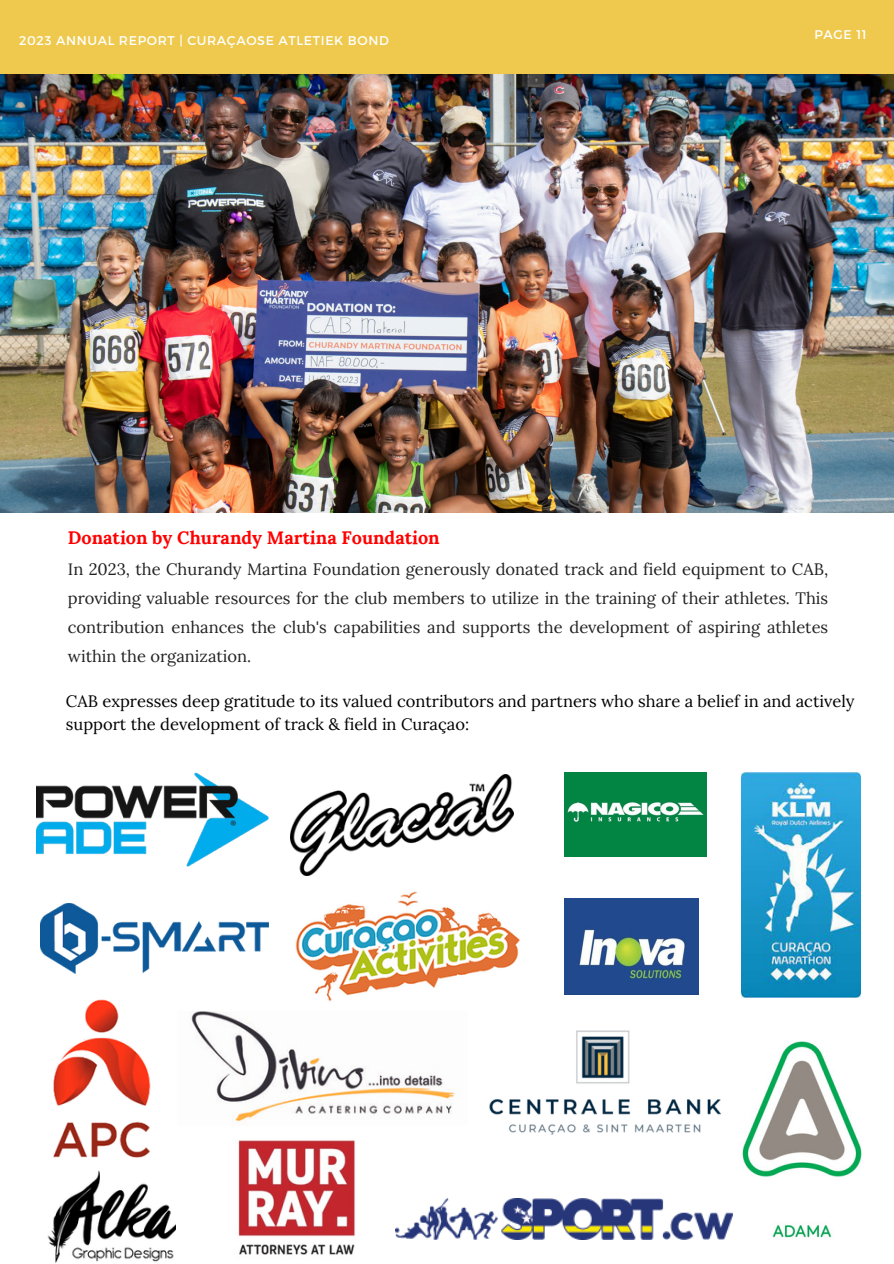
<style>
.page{position:relative;width:894px;height:1264px;background:#fff}
.page>*{position:absolute;margin:0;border:0;box-sizing:border-box;transform-origin:0 0}
.t1{font:700 18px "Lora";color:#f00}
.t2{font:16.5px/29.2px "Lora";color:#222;text-align:justify}
.t3{font:16.5px/22.5px "Lora";color:#000}
.t4{font:12.6px "Montserrat";letter-spacing:.05em;color:#fff}
</style>
<div class="page">
<div style="left:0;top:0;width:893px;height:74px;background:#eec94d"></div>
<img style="left:0;top:75px;width:893px;height:437px">
<img style="left:290px;top:774px;width:223px;height:101px">
<img style="left:37px;top:772px;width:231px;height:94px">
<img style="left:40px;top:903px;width:228px;height:70px">
<img style="left:395px;top:1198px;width:337px;height:41px">
<img style="left:47px;top:1191px;width:128px;height:72px">
<img style="left:741px;top:772px;width:119px;height:225px">
<img style="left:295px;top:891px;width:225px;height:110px">
<img style="left:238px;top:1140px;width:117px;height:115px">
<img style="left:191px;top:1011px;width:265px;height:114px">
<img style="left:564px;top:772px;width:141px;height:84px">
<img style="left:564px;top:898px;width:134px;height:96px">
<img style="left:489px;top:1030px;width:232px;height:105px">
<img style="left:53px;top:999px;width:98px;height:192px">
<img style="left:742px;top:1041px;width:120px;height:197px">
<p class="t4" style="left:19px;top:32px;width:371px">2023 ANNUAL REPORT | CURAÇAOSE ATLETIEK BOND</p>
<p class="t4" style="left:814px;top:26px;width:54px">PAGE 11</p>
<p class="t1" style="left:68px;top:526px;width:373px">Donation by Churandy Martina Foundation</p>
<p class="t2" style="left:68px;top:554px;width:761px">In 2023, the Churandy Martina Foundation generously donated track and field equipment to CAB, providing valuable resources for the club members to utilize in the training of their athletes. This contribution enhances the club's capabilities and supports the development of aspiring athletes within the organization.</p>
<p class="t3" style="left:66px;top:690px;width:789px">CAB expresses deep gratitude to its valued contributors and partners who share a belief in and actively support the development of track &amp; field in Curaçao:</p>
</div>
